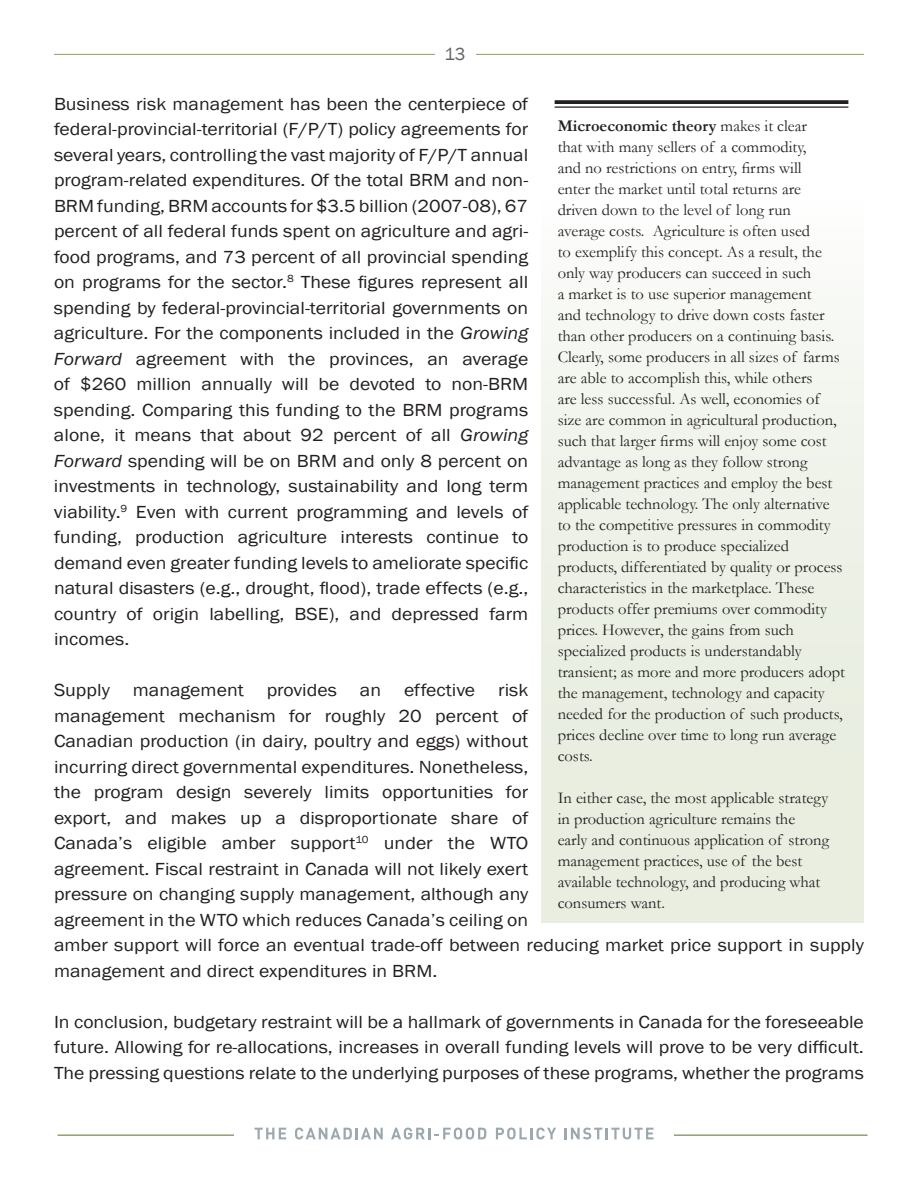
<style>
.page{position:relative;width:918px;height:1188px;background:#fff}
.page>*{position:absolute;margin:0;border:0;box-sizing:border-box;transform-origin:0 0}
.t1{font:18px/25.5px "Franklin Gothic";color:#231f20;text-align:justify;scale:1.1 1}
.t2{font:18px "Franklin Gothic";color:#636366}
.t3{font:16.5px/21px "Garamond";color:#231f20}
.s1{font-style:italic}
.s2{font-weight:700}
</style>
<div class="page">
<hr style="left:58px;top:1135px;width:810px;height:1px;background:#566d30">
<div style="left:234px;top:1118px;width:440px;height:35px;background:#fff"></div>
<hr style="left:54px;top:54px;width:810px;height:1px;background:#92a064">
<div style="left:435px;top:47px;width:40px;height:26px;background:#fff"></div>
<svg style="left:255px;top:1128px;width:31px;height:11px"></svg>
<svg style="left:295px;top:1128px;width:88px;height:11px"></svg>
<svg style="left:391px;top:1128px;width:95px;height:11px"></svg>
<svg style="left:496px;top:1128px;width:60px;height:11px"></svg>
<svg style="left:564px;top:1128px;width:90px;height:11px"></svg>
<div style="left:542px;top:99px;width:322px;height:823px;background:linear-gradient(to bottom,#fefefe,#e4eada)"></div>
<svg style="left:555px;top:100px;width:293px;height:4px"></svg>
<hr style="left:555px;top:106px;width:293px;height:2px;background:#231f20">
<p class="t2" style="left:445px;top:43px;width:22px">13</p>
<p class="t1" style="left:54px;top:91px;width:433px">Business risk management has been the centerpiece of federal-provincial-territorial (F/P/T) policy agreements for several years, controlling the vast majority of F/P/T annual program-related expenditures. Of the total BRM and non-BRM funding, BRM accounts for $3.5 billion (2007-08), 67 percent of all federal funds spent on agriculture and agri&shy;food programs, and 73 percent of all provincial spending on programs for the sector.<sup>8</sup> These figures represent all spending by federal-provincial-territorial governments on agriculture. For the components included in the <span class="s1">Growing Forward</span> agreement with the provinces, an average of $260 million annually will be devoted to non-BRM spending. Comparing this funding to the BRM programs alone, it means that about 92 percent of all <span class="s1">Growing Forward</span> spending will be on BRM and only 8 percent on investments in technology, sustainability and long term viability.<sup>9</sup> Even with current programming and levels of funding, production agriculture interests continue to demand even greater funding levels to ameliorate specific natural disasters (e.g., drought, flood), trade effects (e.g., country of origin labelling, BSE), and depressed farm incomes.</p>
<p class="t1" style="left:54px;top:678px;width:52px">Supply</p>
<p class="t1" style="left:133px;top:678px;width:102px">management</p>
<p class="t1" style="left:267px;top:678px;width:65px">provides</p>
<p class="t1" style="left:360px;top:678px;width:21px">an</p>
<p class="t1" style="left:404px;top:678px;width:66px">effective</p>
<p class="t3" style="left:558px;top:115px;width:289px"><span class="s2">Microeconomic theory</span> makes it clear<br>that with many sellers of a commodity,<br>and no restrictions on entry, firms will<br>enter the market until total returns are driven down to the level of long run<br>average costs. Agriculture is often used<br>to exemplify this concept. As a result, the only way producers can succeed in such<br>a market is to use superior management<br>and technology to drive down costs faster than other producers on a continuing basis.<br>Clearly, some producers in all sizes of farms are able to accomplish this, while others<br>are less successful. As well, economies of size are common in agricultural production, such that larger firms will enjoy some cost advantage as long as they follow strong management practices and employ the best applicable technology. The only alternative to the competitive pressures in commodity production is to produce specialized products, differentiated by quality or process characteristics in the marketplace. These products offer premiums over commodity prices. However, the gains from such specialized products is understandably transient; as more and more producers adopt the management, technology and capacity needed for the production of such products, prices decline over time to long run average costs.</p>
<p class="t3" style="left:558px;top:787px;width:273px">In either case, the most applicable strategy in production agriculture remains the early and continuous application of strong management practices, use of the best available technology, and producing what consumers want.</p>
<p class="t1" style="left:54px;top:678px;width:738px;text-align:left;text-indent:444px">risk<br>management mechanism for roughly 20 percent of<br>Canadian production (in dairy, poultry and eggs) without<br>incurring direct governmental expenditures. Nonetheless,<br>the program design severely limits opportunities for<br>export, and makes up a disproportionate share of<br>Canada’s eligible amber support<sup>10</sup> under the WTO<br>agreement. Fiscal restraint in Canada will not likely exert<br>pressure on changing supply management, although any<br>agreement in the WTO which reduces Canada’s ceiling on<br>amber support will force an eventual trade-off between reducing market price support in supply management and direct expenditures in BRM.</p>
<p class="t1" style="left:54px;top:1009px;width:738px">In conclusion, budgetary restraint will be a hallmark of governments in Canada for the foreseeable future. Allowing for re-allocations, increases in overall funding levels will prove to be very difficult.<br>The pressing questions relate to the underlying purposes of these programs, whether the programs</p>
</div>
